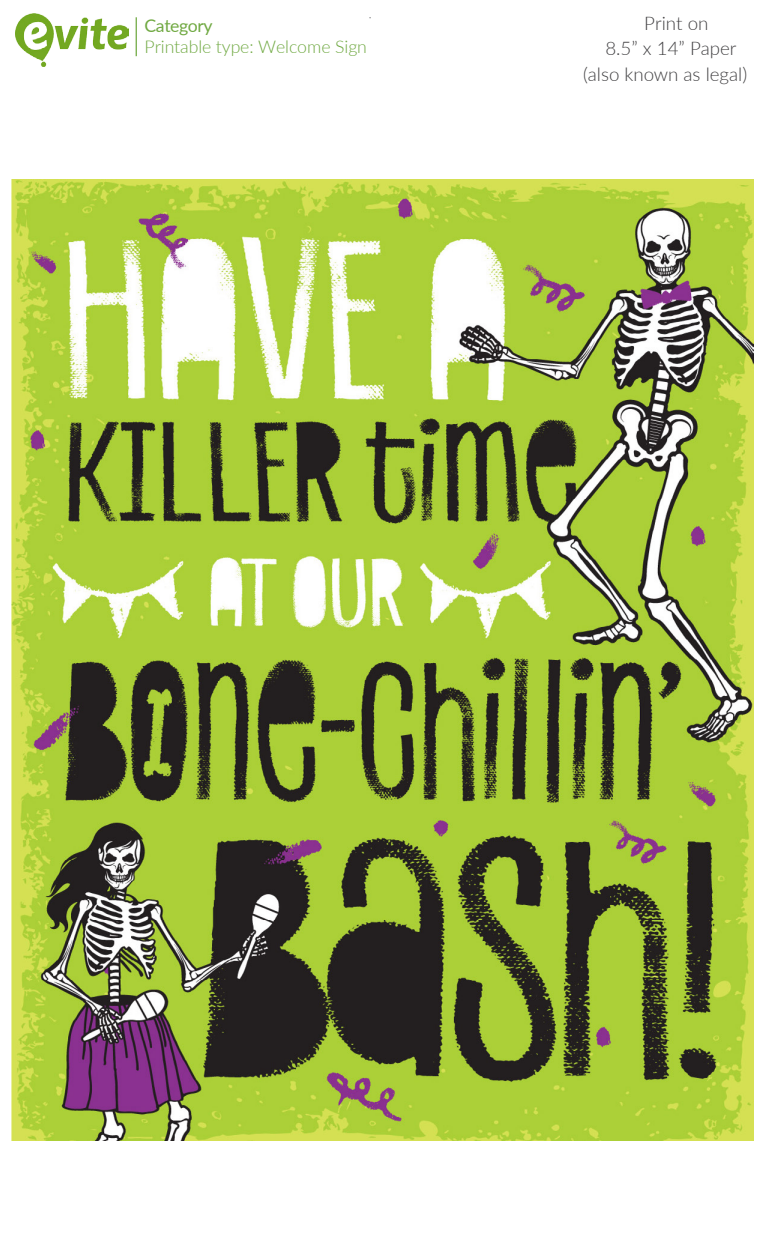
<style>
.page{position:relative;width:765px;height:1260px;background:#fff}
.page>*{position:absolute;margin:0;border:0;box-sizing:border-box;transform-origin:0 0}
.t1{font:300 18.75px "Lato";color:#414042}
.t2{font:300 17.62px "Lato";letter-spacing:-.005em;color:#70a942}
.t3{font:17.62px "Lato";letter-spacing:-.025em;color:#70a942}
</style>
<div class="page">
<img style="left:15px;top:14px;width:114px;height:52px">
<hr style="left:136px;top:17px;width:1px;height:39px;background:#70a942">
<img style="left:11px;top:180px;width:743px;height:961px">
<p class="t3" style="left:145px;top:13px;width:70px">Category</p>
<p class="t2" style="left:145px;top:34px;width:224px">Printable type: Welcome Sign</p>
<p class="t1" style="left:644px;top:10px;width:66px">Print on</p>
<p class="t1" style="left:605px;top:35px;width:133px">8.5” x 14” Paper</p>
<p class="t1" style="left:583px;top:61px;width:166px">(also known as legal)</p>
</div>
